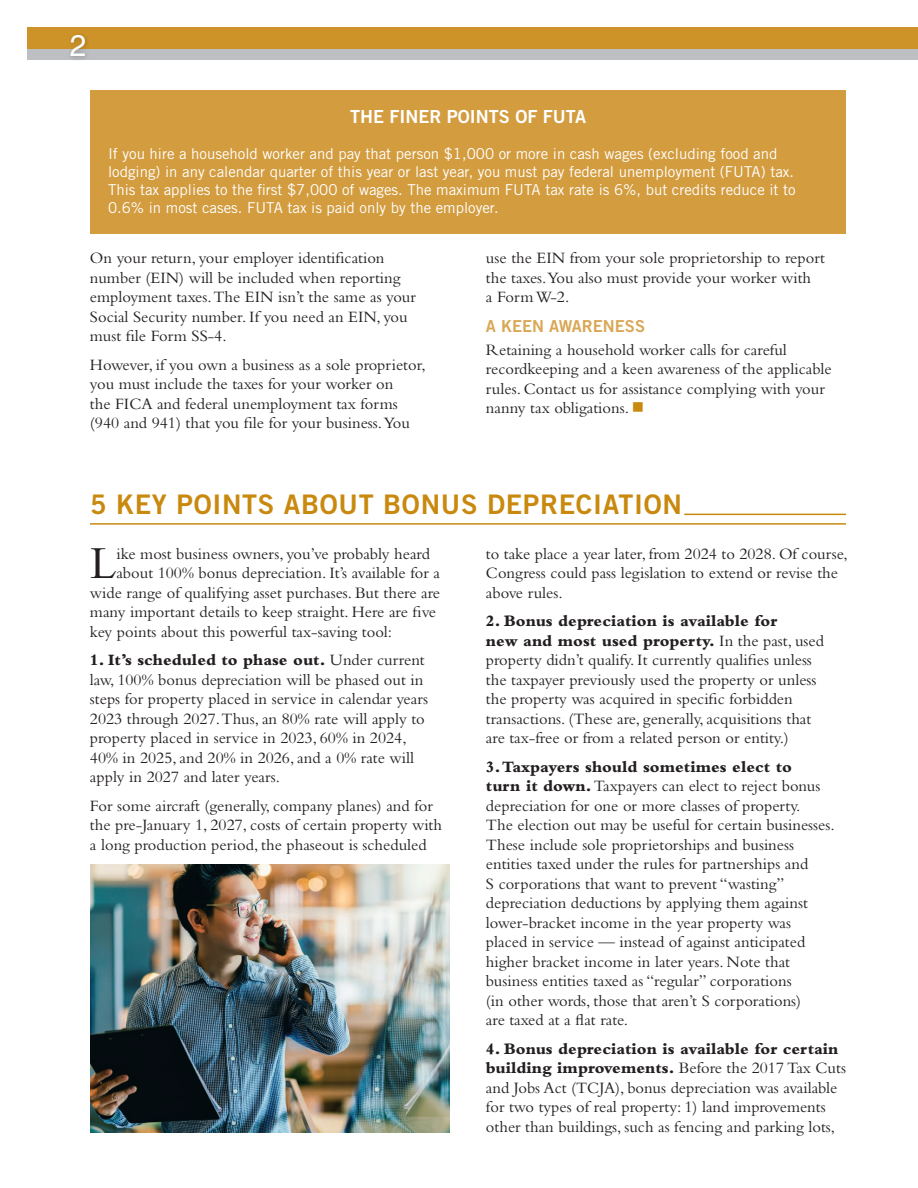
<style>
.page{position:relative;width:918px;height:1188px;background:#fff}
.page>*{position:absolute;margin:0;border:0;box-sizing:border-box;transform-origin:0 0}
.t1{font:47.85px "Bembo Std";color:#231f20}
.t2{font:30px "Helvetica LT Std";color:#fff}
.t3{font:27px "Trade Gothic LT Std Bd 2";letter-spacing:.025em;color:#c8890e}
.t4{font:18px "Trade Gothic LT Std Bd 2";color:#fff}
.t5{font:16.5px/19.5px "Bembo Std";color:#231f20}
.t6{font:16.5px "Trade Gothic LT Std Bd 2";color:#d9a756}
.t7{font:15px/18px "Trade Gothic LT Std";color:#fff}
.s1{color:#c8890e}
.s2{font-weight:800}
</style>
<div class="page">
<div style="left:27px;top:44px;width:891px;height:16px;background:#bebfc2"></div>
<div style="left:27px;top:27px;width:891px;height:22px;background:#cd9328"></div>
<hr style="left:684px;top:514px;width:162px;height:1px;background:#c8890e">
<hr style="left:90px;top:523px;width:756px;height:2px;background:#c8890e">
<div style="left:67px;top:31px;width:24px;height:31px;background:#231f20;opacity:.3"></div>
<img style="left:90px;top:864px;width:360px;height:268px">
<div style="left:90px;top:90px;width:756px;height:144px;background:#d39c3f"></div>
<h2 class="t2" style="left:70px;top:28px;width:18px">2</h2>
<p class="t4" style="left:350px;top:106px;width:237px">THE FINER POINTS OF FUTA</p>
<p class="t7" style="left:108px;top:145px;width:689px">If you hire a household worker and pay that person $1,000 or more in cash wages (excluding food and lodging) in any calendar quarter of this year or last year, you must pay federal unemployment (FUTA) tax.<br>This tax applies to the first $7,000 of wages. The maximum FUTA tax rate is 6%, but credits reduce it to 0.6% in most cases. FUTA tax is paid only by the employer.</p>
<p class="t5" style="left:90px;top:248px;width:328px">On your return, your employer identification number (EIN) will be included when reporting employment taxes. The EIN isn’t the same as your Social Security number. If you need an EIN, you must file Form SS-4.</p>
<p class="t5" style="left:90px;top:354px;width:337px">However, if you own a business as a sole proprietor, you must include the taxes for your worker on<br>the FICA and federal unemployment tax forms (940 and 941) that you file for your business. You</p>
<p class="t5" style="left:486px;top:248px;width:341px">use the EIN from your sole proprietorship to report the taxes.You also must provide your worker with<br>a Form W-2.</p>
<p class="t6" style="left:486px;top:316px;width:161px">A KEEN AWARENESS</p>
<p class="t5" style="left:486px;top:339px;width:347px">Retaining a household worker calls for careful recordkeeping and a keen awareness of the applicable rules. Contact us for assistance complying with your nanny tax obligations. <span class="s1">■</span></p>
<h3 class="t3" style="left:90px;top:488px;width:594px">5 KEY POINTS ABOUT BONUS DEPRECIATION</h3>
<h1 class="t1" style="left:90px;top:535px;width:28px">L</h1>
<p class="t5" style="left:116px;top:543px;width:315px">ike most business owners, you’ve probably heard</p>
<p class="t5" style="left:116px;top:563px;width:325px">about 100% bonus depreciation. It’s available for a</p>
<p class="t5" style="left:90px;top:582px;width:352px">wide range of qualifying asset purchases. But there are</p>
<p class="t5" style="left:90px;top:602px;width:348px">many important details to keep straight. Here are five</p>
<p class="t5" style="left:90px;top:621px;width:304px">key points about this powerful tax-saving tool:</p>
<p class="t5" style="left:90px;top:650px;width:340px"><span class="s2">1. It’s scheduled to phase out.</span> Under current law, 100% bonus depreciation will be phased out in steps for property placed in service in calendar years 2023 through 2027. Thus, an 80% rate will apply to property placed in service in 2023, 60% in 2024, 40% in 2025, and 20% in 2026, and a 0% rate will apply in 2027 and later years.</p>
<p class="t5" style="left:90px;top:795px;width:354px">For some aircraft (generally, company planes) and for the pre-January 1, 2027, costs of certain property with a long production period, the phaseout is scheduled</p>
<p class="t5" style="left:486px;top:543px;width:363px">to take place a year later, from 2024 to 2028. Of course,<br>Congress could pass legislation to extend or revise the above rules.</p>
<p class="t5" style="left:486px;top:611px;width:340px"><span class="s2">2. Bonus depreciation is available for<br>new and most used property.</span> In the past, used property didn’t qualify. It currently qualifies unless the taxpayer previously used the property or unless the property was acquired in specific forbidden transactions. (These are, generally, acquisitions that are tax-free or from a related person or entity.)</p>
<p class="t5" style="left:486px;top:756px;width:350px"><span class="s2">3. Taxpayers should sometimes elect to<br>turn it down.</span> Taxpayers can elect to reject bonus depreciation for one or more classes of property.<br>The election out may be useful for certain businesses.<br>These include sole proprietorships and business entities taxed under the rules for partnerships and<br>S corporations that want to prevent “wasting” depreciation deductions by applying them against lower-bracket income in the year property was placed in service — instead of against anticipated higher bracket income in later years. Note that business entities taxed as “regular” corporations<br>(in other words, those that aren’t S corporations)<br>are taxed at a flat rate.</p>
<p class="t5" style="left:486px;top:1038px;width:361px"><span class="s2">4. Bonus depreciation is available for certain building improvements.</span> Before the 2017 Tax Cuts and Jobs Act (TCJA), bonus depreciation was available for two types of real property: 1) land improvements other than buildings, such as fencing and parking lots,</p>
</div>
